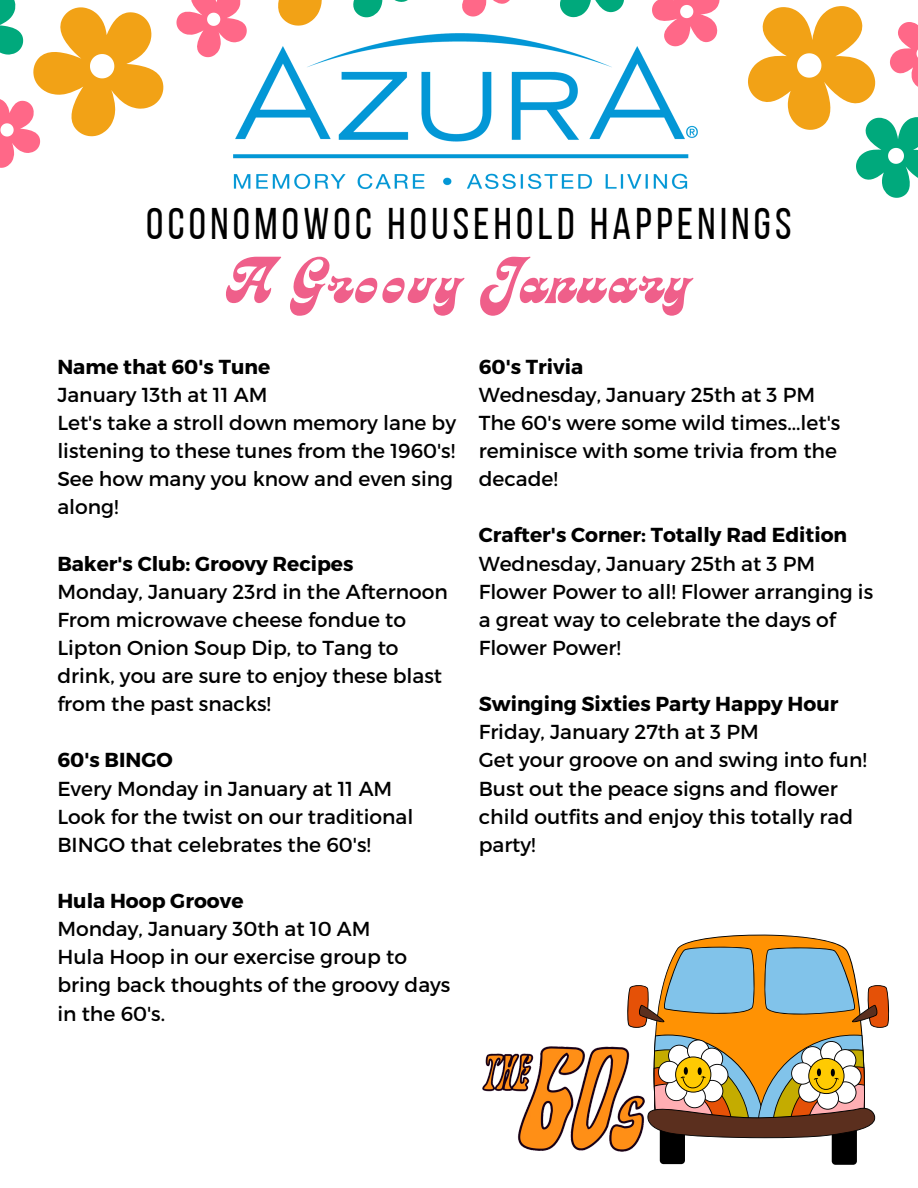
<style>
.page{position:relative;width:918px;height:1188px;background:#fff}
.page>*{position:absolute;margin:0;border:0;box-sizing:border-box;transform-origin:0 0}
.t1{font:50.55px "Laries";letter-spacing:.085em;color:#ef5f8a}
.t2{font:44.25px "Bebas Neue";letter-spacing:.1em;color:#000}
.t3{font:20.25px/28.2px "Montserrat";color:#000}
.t4{font:700 20.25px "Montserrat";color:#000}
</style>
<div class="page">
<img style="left:234px;top:33px;width:297px;height:155px">
<div style="left:660px;top:1119px;width:25px;height:45px;background:#000;border-radius:4px"></div>
<div style="left:832px;top:1120px;width:25px;height:45px;background:#000;border-radius:4px"></div>
<svg style="left:627px;top:934px;width:263px;height:205px"></svg>
<img style="left:482px;top:1039px;width:167px;height:113px">
<svg style="left:0;top:0;width:163px;height:168px"></svg>
<svg style="left:531px;top:0;width:387px;height:198px"></svg>
<svg style="left:176px;top:0;width:251px;height:57px"></svg>
<svg style="left:462px;top:0;width:48px;height:17px"></svg>
<h2 class="t2" style="left:146px;top:206px;width:647px">OCONOMOWOC HOUSEHOLD HAPPENINGS</h2>
<h1 class="t1" style="left:227px;top:265px;width:465px">A Groovy January</h1>
<p class="t4" style="left:57px;top:353px;width:214px">Name that 60's Tune</p>
<p class="t3" style="left:57px;top:380px;width:400px">January 13th at 11 AM<br>Let's take a stroll down memory lane by listening to these tunes from the 1960's!<br>See how many you know and even sing along!</p>
<p class="t4" style="left:57px;top:550px;width:298px">Baker's Club: Groovy Recipes</p>
<p class="t3" style="left:57px;top:576px;width:392px">Monday, January 23rd in the Afternoon<br>From microwave cheese fondue to<br>Lipton Onion Soup Dip, to Tang to drink, you are sure to enjoy these blast from the past snacks!</p>
<p class="t4" style="left:57px;top:747px;width:117px">60's BINGO</p>
<p class="t3" style="left:57px;top:773px;width:358px">Every Monday in January at 11 AM<br>Look for the twist on our traditional<br>BINGO that celebrates the 60's!</p>
<p class="t4" style="left:57px;top:888px;width:188px">Hula Hoop Groove</p>
<p class="t3" style="left:57px;top:914px;width:395px">Monday, January 30th at 10 AM<br>Hula Hoop in our exercise group to bring back thoughts of the groovy days in the 60's.</p>
<p class="t4" style="left:479px;top:353px;width:106px">60's Trivia</p>
<p class="t3" style="left:479px;top:380px;width:363px">Wednesday, January 25th at 3 PM<br>The 60's were some wild times...let's reminisce with some trivia from the decade!</p>
<p class="t4" style="left:479px;top:522px;width:370px">Crafter's Corner: Totally Rad Edition</p>
<p class="t3" style="left:479px;top:548px;width:396px">Wednesday, January 25th at 3 PM<br>Flower Power to all! Flower arranging is a great way to celebrate the days of<br>Flower Power!</p>
<p class="t4" style="left:479px;top:691px;width:361px">Swinging Sixties Party Happy Hour</p>
<p class="t3" style="left:479px;top:717px;width:390px">Friday, January 27th at 3 PM<br>Get your groove on and swing into fun!<br>Bust out the peace signs and flower child outfits and enjoy this totally rad party!</p>
</div>
